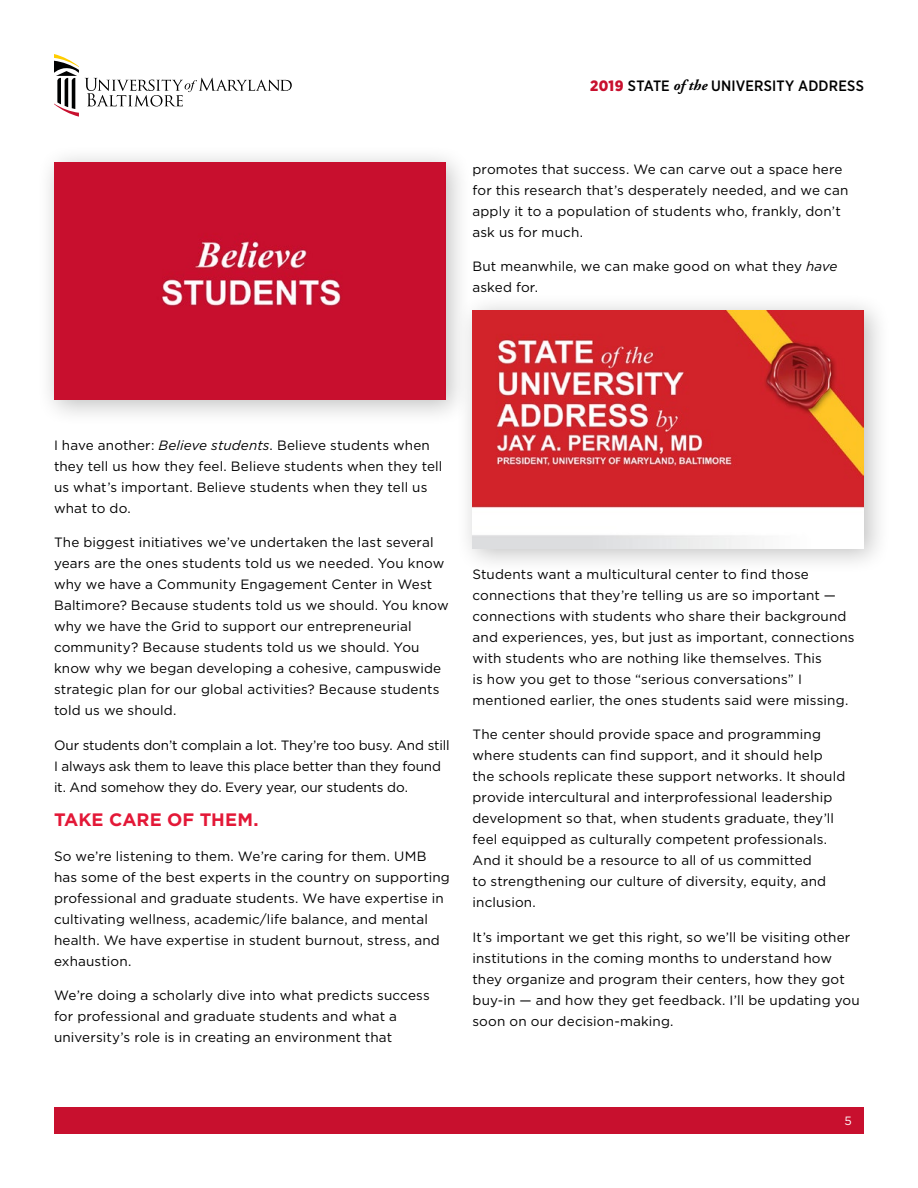
<style>
.page{position:relative;width:918px;height:1188px;background:#fff}
.page>*{position:absolute;margin:0;border:0;box-sizing:border-box;transform-origin:0 0}
.t1{font:700 18px "Gotham";color:#e31837}
.t2{font:500 15px "Gotham Narrow";letter-spacing:.01em;color:#000}
.t3{font:13.5px/21px "Gotham";letter-spacing:.01em;color:#000}
.t4{font:13.5px/21px "Gotham";letter-spacing:-.01em;color:#000}
.t5{font:12px "Gotham";color:#fff}
.s1{font-weight:900;color:#c8102e}
.s2{font-family:"Adobe Garamond Pro";font-weight:700;font-style:italic}
.s3{font-style:italic}
</style>
<div class="page">
<div style="left:54px;top:1107px;width:810px;height:27px;background:#c8102e"></div>
<svg style="left:54px;top:54px;width:25px;height:63px"></svg>
<svg style="left:85px;top:78px;width:207px;height:29px"></svg>
<div style="left:36px;top:144px;width:437px;height:283px;background:#000;opacity:.25"></div>
<div style="left:54px;top:162px;width:392px;height:238px;background:#c80f2e"></div>
<div style="left:455px;top:292px;width:436px;height:283px;background:#000;opacity:.25"></div>
<img style="left:472px;top:310px;width:392px;height:238px">
<p class="t2" style="left:590px;top:76px;width:275px"><span class="s1">2019</span> STATE <span class="s2">of the</span> UNIVERSITY ADDRESS</p>
<p class="t3" style="left:472px;top:158px;width:377px">promotes that success. We can carve out a space here for this research that’s desperately needed, and we can apply it to a population of students who, frankly, don’t ask us for much.</p>
<p class="t3" style="left:472px;top:256px;width:367px">But meanwhile, we can make good on what they <span class="s3">have </span>asked for.</p>
<p class="t3" style="left:54px;top:434px;width:390px">I have another: <span class="s3">Believe students</span>. Believe students when they tell us how they feel. Believe students when they tell us what’s important. Believe students when they tell us what to do.</p>
<p class="t3" style="left:54px;top:532px;width:396px">The biggest initiatives we’ve undertaken the last several years are the ones students told us we needed. You know why we have a Community Engagement Center in West Baltimore? Because students told us we should. You know why we have the Grid to support our entrepreneurial community? Because students told us we should. You know why we began developing a cohesive, campuswide strategic plan for our global activities? Because students told us we should.</p>
<p class="t4" style="left:54px;top:734px;width:397px">Our students don’t complain a lot. They’re too busy. And still<br>I always ask them to leave this place better than they found it. And somehow they do. Every year, our students do.</p>
<p class="t1" style="left:54px;top:808px;width:206px">TAKE CARE OF THEM.</p>
<p class="t3" style="left:54px;top:845px;width:397px">So we’re listening to them. We’re caring for them. UMB has some of the best experts in the country on supporting professional and graduate students. We have expertise in cultivating wellness, academic/life balance, and mental health. We have expertise in student burnout, stress, and exhaustion.</p>
<p class="t3" style="left:54px;top:985px;width:377px">We’re doing a scholarly dive into what predicts success for professional and graduate students and what a university’s role is in creating an environment that</p>
<p class="t3" style="left:472px;top:563px;width:384px">Students want a multicultural center to find those connections that they’re telling us are so important — connections with students who share their background and experiences, yes, but just as important, connections with students who are nothing like themselves. This<br>is how you get to those “serious conversations” I mentioned earlier, the ones students said were missing.</p>
<p class="t3" style="left:472px;top:724px;width:374px">The center should provide space and programming where students can find support, and it should help the schools replicate these support networks. It should provide intercultural and interprofessional leadership development so that, when students graduate, they’ll feel equipped as culturally competent professionals.<br>And it should be a resource to all of us committed<br>to strengthening our culture of diversity, equity, and inclusion.</p>
<p class="t3" style="left:472px;top:926px;width:389px">It’s important we get this right, so we’ll be visiting other institutions in the coming months to understand how they organize and program their centers, how they got buy-in — and how they get feedback. I’ll be updating you soon on our decision-making.</p>
<p class="t5" style="left:845px;top:1113px;width:9px">5</p>
</div>
